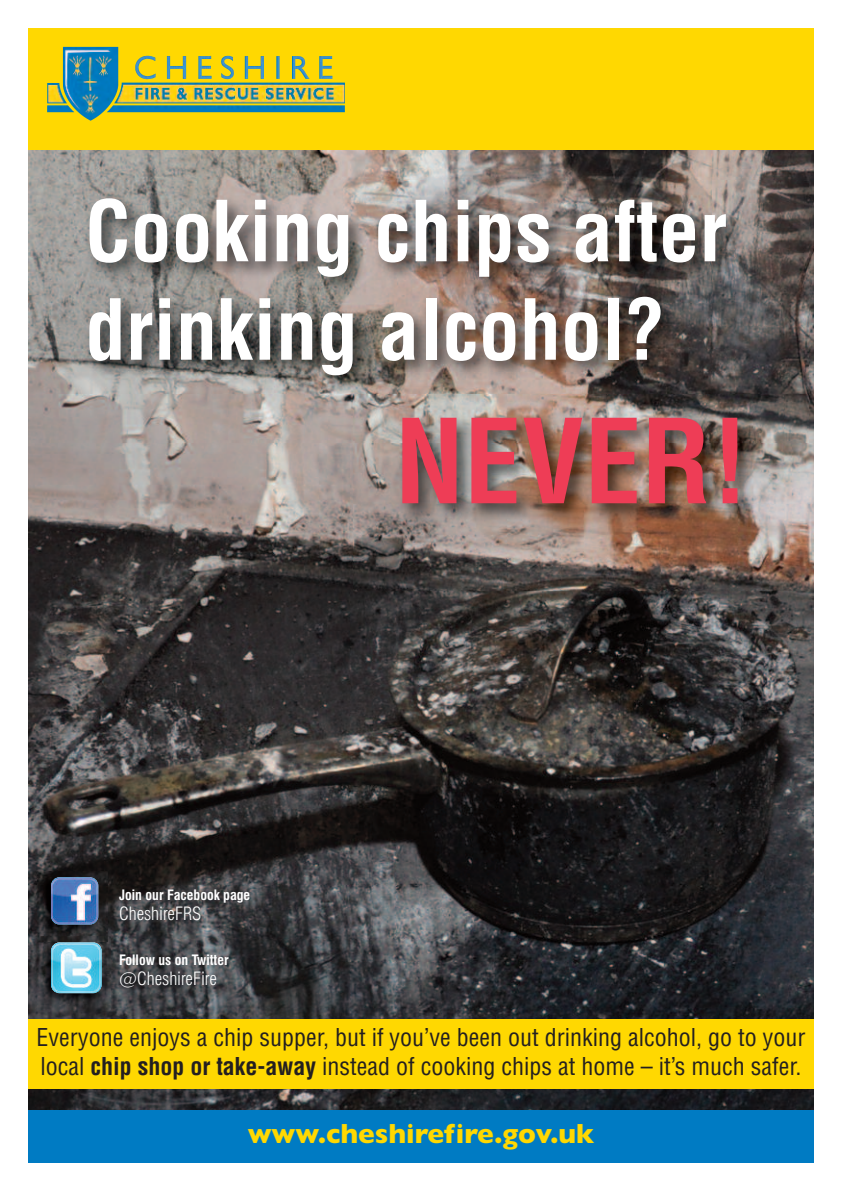
<style>
.page{position:relative;width:842px;height:1191px;background:#fff}
.page>*{position:absolute;margin:0;border:0;box-sizing:border-box;transform-origin:0 0}
.t1{font:700 condensed 114px "Helvetica";color:#ee3d56}
.t2{font:700 condensed 82px/98.4px "Helvetica";color:#fff}
.t3{font:700 28px "Gill Sans";color:#ffd801}
.t4{font:condensed 24px/28.8px "Helvetica";color:#231f20}
.t5{font:300 condensed 18px "Swiss 721 BT";color:#fff}
.t6{font:700 condensed 14px "Swiss 721 BT";color:#fff}
.s1{font-weight:700}
</style>
<div class="page">
<img style="left:28px;top:149px;width:786px;height:961px">
<div style="left:28px;top:1019px;width:786px;height:70px;background:#ffd801"></div>
<div style="left:28px;top:1110px;width:786px;height:52px;background:#007bc3"></div>
<div style="left:28px;top:28px;width:786px;height:121px;background:#ffd801"></div>
<img style="left:47px;top:47px;width:71px;height:74px">
<img style="left:28px;top:180px;width:780px;height:215px">
<img style="left:28px;top:395px;width:326px;height:47px">
<img style="left:354px;top:395px;width:460px;height:196px">
<img style="left:37px;top:871px;width:70px;height:65px">
<img style="left:51px;top:877px;width:47px;height:47px;border-radius:9px">
<img style="left:37px;top:936px;width:74px;height:74px">
<img style="left:51px;top:942px;width:51px;height:51px;border-radius:9px">
<h2 class="t2" style="left:85px;top:184px;width:643px">Cooking chips after drinking alcohol?</h2>
<h1 class="t1" style="left:395px;top:397px;width:356px">NEVER!</h1>
<p class="t6" style="left:119px;top:889px;width:133px">Join our Facebook page</p>
<p class="t5" style="left:119px;top:906px;width:84px">CheshireFRS</p>
<p class="t6" style="left:119px;top:954px;width:111px">Follow us on Twitter</p>
<p class="t5" style="left:119px;top:971px;width:99px">@CheshireFire</p>
<p class="t4" style="left:37px;top:1023px;width:770px">Everyone enjoys a chip supper, but if you’ve been out drinking alcohol, go to your local <span class="s1">chip shop or take-away</span> instead of cooking chips at home – it’s much safer.</p>
<p class="t3" style="left:248px;top:1116px;width:348px">www.cheshirefire.gov.uk</p>
</div>
